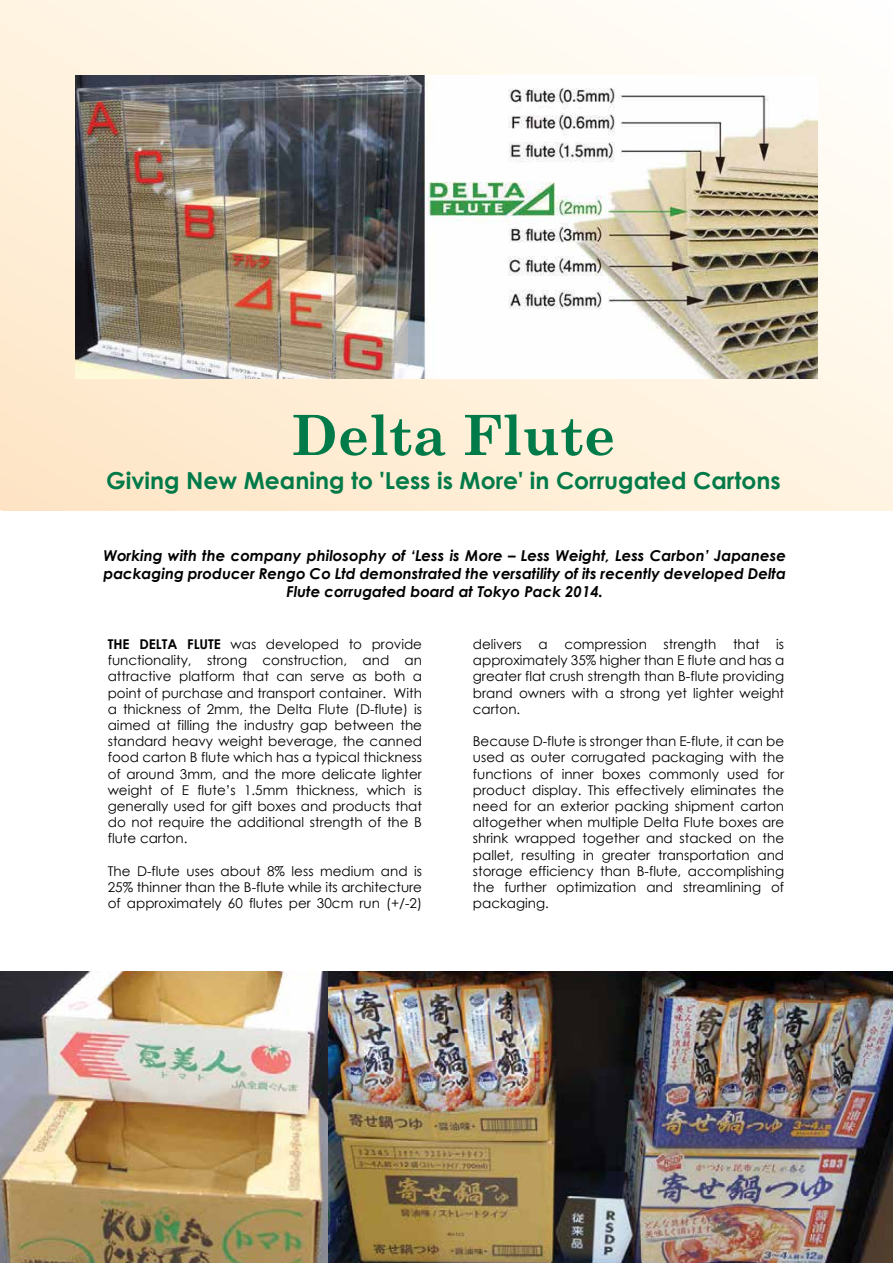
<style>
.page{position:relative;width:893px;height:1263px;background:#fff}
.page>*{position:absolute;margin:0;border:0;box-sizing:border-box;transform-origin:0 0}
.t1{font:700 55.5px "Century Schoolbook";color:#007a48}
.t2{font:700 23.4px "Century Gothic";color:#007a48}
.t3{font:italic 700 15px/18px "Century Gothic";color:#000;text-align:center}
.t4{font:13.5px/16.2px "Century Gothic";color:#000;text-align:justify}
.s1{font-weight:700}
</style>
<div class="page">
<svg style="left:0;top:0;width:893px;height:510px"></svg>
<img style="left:0;top:971px;width:893px;height:292px">
<img style="left:75px;top:76px;width:742px;height:302px">
<h1 class="t1" style="left:291px;top:392px;width:326px">Delta Flute</h1>
<h2 class="t2" style="left:106px;top:462px;width:676px">Giving New Meaning to 'Less is More' in Corrugated Cartons</h2>
<p class="t3" style="left:103px;top:546px;width:684px">Working with the company philosophy of ‘Less is More – Less Weight, Less Carbon’ Japanese packaging producer Rengo Co Ltd demonstrated the versatility of its recently developed Delta<br>Flute corrugated board at Tokyo Pack 2014.</p>
<p class="t4" style="left:108px;top:636px;width:316px"><span class="s1">THE DELTA FLUTE</span> was developed to provide functionality, strong construction, and an attractive platform that can serve as both a point of purchase and transport container. With a thickness of 2mm, the Delta Flute (D-flute) is aimed at filling the industry gap between the standard heavy weight beverage, the canned food carton B flute which has a typical thickness of around 3mm, and the more delicate lighter weight of E flute’s 1.5mm thickness, which is generally used for gift boxes and products that do not require the additional strength of the B flute carton.</p>
<p class="t4" style="left:108px;top:863px;width:316px">The D-flute uses about 8% less medium and is 25% thinner than the B-flute while its architecture of approximately 60 flutes per 30cm run (+/-2)</p>
<p class="t4" style="left:473px;top:636px;width:313px">delivers a compression strength that is approximately 35% higher than E flute and has a greater flat crush strength than B-flute providing brand owners with a strong yet lighter weight carton.</p>
<p class="t4" style="left:473px;top:733px;width:313px">Because D-flute is stronger than E-flute, it can be used as outer corrugated packaging with the functions of inner boxes commonly used for product display. This effectively eliminates the need for an exterior packing shipment carton altogether when multiple Delta Flute boxes are shrink wrapped together and stacked on the pallet, resulting in greater transportation and storage efficiency than B-flute, accomplishing the further optimization and streamlining of packaging.</p>
</div>
